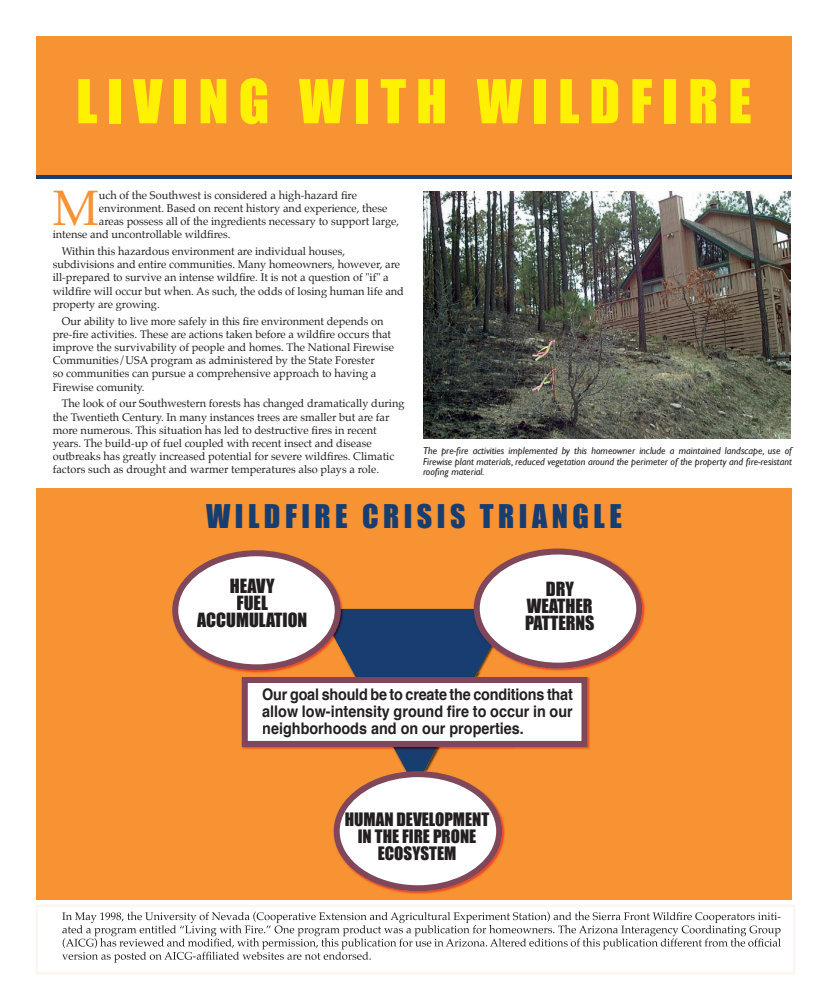
<style>
.page{position:relative;width:828px;height:1008px;background:#fff}
.page>*{position:absolute;margin:0;border:0;box-sizing:border-box;transform-origin:0 0}
.t1{font:56px "Impact";color:#fff101}
.t2{font:48.8px "Palatino";color:#f79332}
.t3{font:30px "Impact";letter-spacing:.15em;color:#173d71}
.t4{font:18px/17px "Impact";color:#231f20;text-align:center}
.t5{font:17px/17px "Impact";color:#231f20;text-align:center}
.t6{font:700 16px/17px "Helvetica";color:#231f20;text-align:justify;scale:.9 1}
.t7{font:11px/13.2px "Palatino";color:#231f20}
.t8{font:italic 10px/10.5px "Gill Sans";color:#231f20;text-align:justify}
</style>
<div class="page">
<div style="left:36px;top:489px;width:756px;height:411px;background:#f79332"></div>
<div style="left:36px;top:36px;width:756px;height:141px;background:#f79332"></div>
<hr style="left:36px;top:175px;width:756px;height:4px;background:#173d71">
<svg style="left:345px;top:609px;width:136px;height:162px;fill:#173d71"></svg>
<img style="left:333px;top:818px;width:172px;height:76px">
<svg style="left:334px;top:771px;width:168px;height:120px"></svg>
<div style="left:346px;top:813px;width:143px;height:14px;background:#fff"></div>
<div style="left:358px;top:830px;width:118px;height:14px;background:#fff"></div>
<div style="left:379px;top:847px;width:77px;height:14px;background:#fff"></div>
<img style="left:241px;top:677px;width:349px;height:72px">
<img style="left:318px;top:676px;width:197px;height:74px">
<img style="left:355px;top:676px;width:120px;height:74px">
<svg style="left:242px;top:677px;width:346px;height:70px;background:#c6adb5"></svg>
<div style="left:263px;top:688px;width:310px;height:15px;background:#fff"></div>
<div style="left:263px;top:705px;width:310px;height:15px;background:#fff"></div>
<div style="left:263px;top:722px;width:260px;height:15px;background:#fff"></div>
<img style="left:233px;top:600px;width:110px;height:73px">
<img style="left:318px;top:608px;width:27px;height:65px">
<img style="left:341px;top:609px;width:4px;height:47px">
<svg style="left:172px;top:550px;width:169px;height:120px"></svg>
<img style="left:473px;top:548px;width:172px;height:123px">
<img style="left:473px;top:609px;width:19px;height:63px">
<svg style="left:474px;top:549px;width:168px;height:120px"></svg>
<div style="left:231px;top:579px;width:44px;height:14px;background:#fff"></div>
<div style="left:237px;top:596px;width:31px;height:14px;background:#fff"></div>
<div style="left:197px;top:613px;width:110px;height:14px;background:#fff"></div>
<div style="left:546px;top:582px;width:28px;height:14px;background:#fff"></div>
<div style="left:527px;top:599px;width:65px;height:14px;background:#fff"></div>
<div style="left:526px;top:615px;width:68px;height:15px;background:#fff"></div>
<img style="left:423px;top:192px;width:367px;height:247px">
<img style="left:36px;top:905px;width:756px;height:67px">
<h1 class="t1" style="left:76px;top:67px;width:677px">L I V I N G W I T H W I L D F I R E</h1>
<h2 class="t2" style="left:53px;top:176px;width:48px">M</h2>
<p class="t7" style="left:99px;top:189px;width:260px">uch of the Southwest is considered a high-haz ard fire</p>
<p class="t7" style="left:99px;top:202px;width:290px">environment. Based on recent history and experience, these</p>
<p class="t7" style="left:99px;top:216px;width:302px">areas possess all of the ingredients necessary to support large,</p>
<p class="t7" style="left:53px;top:229px;width:179px">intense and uncontrollable wildfires.</p>
<p class="t7" style="left:53px;top:246px;width:353px;text-indent:9px">Within this hazardous environment are individual houses, subdivisions and entire communities. Many homeowners, however, are ill-prepared to survive an intense wildfire. It is not a question of "if" a wildfire will occur but when. As such, the odds of losing human life and property are growing.</p>
<p class="t7" style="left:53px;top:315px;width:343px;text-indent:9px">Our ability to live more safely in this fire environment depends on pre-fire activities. These are actions taken before a wildfire occurs that improve the survivability of people and homes. The National Firewise Communities/USA program as administered by the State Forester<br>so communities can pursue a comprehensive approach to having a Firewise comunity.</p>
<p class="t7" style="left:53px;top:398px;width:354px;text-indent:9px">The look of our Southwestern forests has changed dramatically during the Twentieth Century. In many instances trees are smaller but are far more numerous. This situation has led to destructive fires in recent years. The build-up of fuel coupled with recent insect and disease outbreaks has greatly increased potential for severe wildfires. Climatic factors such as drought and warmer temperatures also plays a role.</p>
<p class="t8" style="left:423px;top:446px;width:370px">The pre-fire activities implemented by this homeowner include a maintained landscape, use of Firewise plant materials, reduced vegetation around the perimeter of the property and fire-resistant roofing material.</p>
<h3 class="t3" style="left:206px;top:497px;width:417px">WILDFIRE CRISIS TRIANGLE</h3>
<h3 class="t4" style="left:197px;top:577px;width:112px">HEAVY<br>FUEL<br>ACCUMULATION</h3>
<h3 class="t4" style="left:525px;top:580px;width:71px">DRY<br>WEATHER<br>PATTERNS</h3>
<h3 class="t6" style="left:262px;top:686px;width:347px">Our goal should be to create the conditions that allow low-intensity ground fire to occur in our neighborhoods and on our properties.</h3>
<h3 class="t5" style="left:345px;top:811px;width:146px">HUMAN DEVELOPMENT<br>IN THE FIRE PRONE<br>ECOSYSTEM</h3>
</div>
